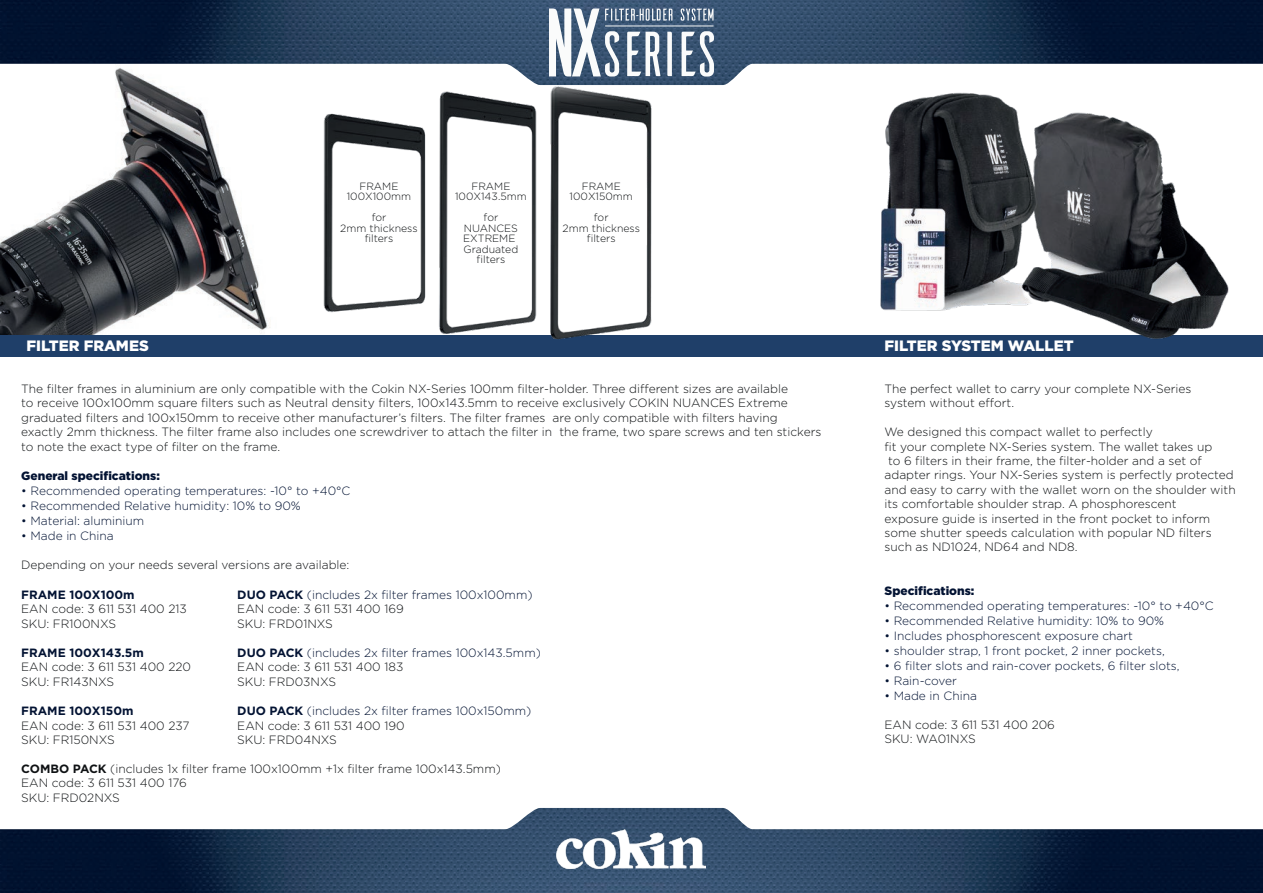
<style>
.page{position:relative;width:1263px;height:893px;background:#fff}
.page>*{position:absolute;margin:0;border:0;box-sizing:border-box;transform-origin:0 0}
.t1{font:900 15px "Gotham";color:#fff}
.t2{font:300 12px/14.4px "Gotham";color:#0f1214}
.t3{font:300 12px "Gotham";color:#031333}
.t4{font:700 12px "Gotham";color:#031333}
.t5{font:900 12px "Gotham";color:#031333}
.t6{font:300 10.5px/10.5px "Gotham";color:#0f1214;text-align:center}
.s1{font-weight:700}
</style>
<div class="page">
<img style="left:0;top:115px;width:277px;height:221px">
<div style="left:0;top:336px;width:1263px;height:21px;background:#1f3f69"></div>
<img style="left:822px;top:115px;width:441px;height:224px">
<img style="left:319px;top:115px;width:337px;height:224px">
<img style="left:118px;top:85px;width:979px;height:30px">
<img style="left:0;top:0;width:1263px;height:85px">
<img style="left:0;top:808px;width:1263px;height:85px">
<svg style="left:681px;top:9px;width:32px;height:12px"></svg>
<hr style="left:605px;top:26px;width:108px;height:1px;background:#fafbfb">
<svg style="left:549px;top:9px;width:123px;height:68px"></svg>
<svg style="left:681px;top:31px;width:33px;height:46px"></svg>
<img style="left:557px;top:830px;width:148px;height:39px">
<p class="t1" style="left:27px;top:337px;width:124px">FILTER FRAMES</p>
<p class="t6" style="left:347px;top:181px;width:66px">FRAME<br>100X100mm</p>
<p class="t6" style="left:340px;top:212px;width:79px">for<br>2mm thickness filters</p>
<p class="t6" style="left:455px;top:181px;width:73px">FRAME<br>100X143.5mm</p>
<p class="t6" style="left:463px;top:212px;width:56px">for<br>NUANCES<br>EXTREME<br>Graduated filters</p>
<p class="t6" style="left:570px;top:181px;width:65px">FRAME<br>100X150mm</p>
<p class="t6" style="left:563px;top:212px;width:79px">for<br>2mm thickness filters</p>
<p class="t2" style="left:21px;top:381px;width:802px">The filter frames in aluminium are only compatible with the Cokin NX-Series 100mm filter-holder. Three different sizes are available<br>to receive 100x100mm square filters such as Neutral density filters, 100x143.5mm to receive exclusively COKIN NUANCES Extreme graduated filters and 100x150mm to receive other manufacturer’s filters. The filter frames are only compatible with filters having exactly 2mm thickness. The filter frame also includes one screwdriver to attach the filter in the frame, two spare screws and ten stickers to note the exact type of filter on the frame.</p>
<p class="t5" style="left:21px;top:469px;width:140px">General specifications:</p>
<p class="t3" style="left:21px;top:484px;width:331px">• Recommended operating temperatures: -10° to +40°C</p>
<p class="t3" style="left:21px;top:499px;width:281px">• Recommended Relative humidity: 10% to 90%</p>
<p class="t3" style="left:21px;top:514px;width:125px">• Material: aluminium</p>
<p class="t3" style="left:21px;top:529px;width:94px">• Made in China</p>
<p class="t2" style="left:21px;top:558px;width:330px">Depending on your needs several versions are available:</p>
<p class="t4" style="left:21px;top:587px;width:115px">FRAME 100X100m</p>
<p class="t3" style="left:237px;top:588px;width:297px"><span class="s1">DUO PACK</span> (includes 2x filter frames 100x100mm)</p>
<p class="t2" style="left:21px;top:601px;width:167px">EAN code: 3 611 531 400 213</p>
<p class="t2" style="left:237px;top:601px;width:168px">EAN code: 3 611 531 400 169</p>
<p class="t2" style="left:21px;top:616px;width:96px">SKU: FR100NXS</p>
<p class="t2" style="left:237px;top:616px;width:97px">SKU: FRD01NXS</p>
<p class="t4" style="left:21px;top:646px;width:124px">FRAME 100X143.5m</p>
<p class="t3" style="left:237px;top:646px;width:305px"><span class="s1">DUO PACK</span> (includes 2x filter frames 100x143.5mm)</p>
<p class="t2" style="left:21px;top:660px;width:171px">EAN code: 3 611 531 400 220</p>
<p class="t2" style="left:237px;top:660px;width:168px">EAN code: 3 611 531 400 183</p>
<p class="t2" style="left:21px;top:674px;width:95px">SKU: FR143NXS</p>
<p class="t2" style="left:237px;top:674px;width:100px">SKU: FRD03NXS</p>
<p class="t4" style="left:21px;top:704px;width:114px">FRAME 100X150m</p>
<p class="t3" style="left:237px;top:704px;width:296px"><span class="s1">DUO PACK</span> (includes 2x filter frames 100x150mm)</p>
<p class="t2" style="left:21px;top:718px;width:170px">EAN code: 3 611 531 400 237</p>
<p class="t2" style="left:237px;top:718px;width:169px">EAN code: 3 611 531 400 190</p>
<p class="t2" style="left:21px;top:732px;width:95px">SKU: FR150NXS</p>
<p class="t2" style="left:237px;top:732px;width:101px">SKU: FRD04NXS</p>
<p class="t2" style="left:21px;top:761px;width:481px"><span class="s1">COMBO PACK</span> (includes 1x filter frame 100x100mm +1x filter frame 100x143.5mm)<br>EAN code: 3 611 531 400 176<br>SKU: FRD02NXS</p>
<p class="t1" style="left:884px;top:337px;width:191px">FILTER SYSTEM WALLET</p>
<p class="t2" style="left:884px;top:381px;width:308px">The perfect wallet to carry your complete NX-Series system without effort.</p>
<p class="t2" style="left:884px;top:424px;width:270px">We designed this compact wallet to perfectly</p>
<p class="t2" style="left:884px;top:439px;width:329px">fit your complete NX-Series system. The wallet takes up</p>
<p class="t2" style="left:888px;top:453px;width:315px">to 6 filters in their frame, the filter-holder and a set of</p>
<p class="t2" style="left:884px;top:468px;width:351px">adapter rings. Your NX-Series system is perfectly protected</p>
<p class="t2" style="left:884px;top:482px;width:353px">and easy to carry with the wallet worn on the shoulder with</p>
<p class="t2" style="left:884px;top:496px;width:294px">its comfortable shoulder strap. A phosphorescent</p>
<p class="t2" style="left:884px;top:511px;width:327px">exposure guide is inserted in the front pocket to inform</p>
<p class="t2" style="left:884px;top:525px;width:329px">some shutter speeds calculation with popular ND filters</p>
<p class="t2" style="left:884px;top:540px;width:194px">such as ND1024, ND64 and ND8.</p>
<p class="t5" style="left:884px;top:584px;width:91px">Specifications:</p>
<p class="t3" style="left:884px;top:599px;width:331px">• Recommended operating temperatures: -10° to +40°C</p>
<p class="t3" style="left:884px;top:614px;width:281px">• Recommended Relative humidity: 10% to 90%</p>
<p class="t3" style="left:884px;top:629px;width:250px">• Includes phosphorescent exposure chart</p>
<p class="t3" style="left:884px;top:644px;width:282px">• shoulder strap, 1 front pocket, 2 inner pockets,</p>
<p class="t3" style="left:884px;top:659px;width:297px">• 6 filter slots and rain-cover pockets, 6 filter slots,</p>
<p class="t3" style="left:884px;top:674px;width:74px">• Rain-cover</p>
<p class="t3" style="left:884px;top:689px;width:94px">• Made in China</p>
<p class="t2" style="left:884px;top:717px;width:172px">EAN code: 3 611 531 400 206<br>SKU: WA01NXS</p>
</div>
